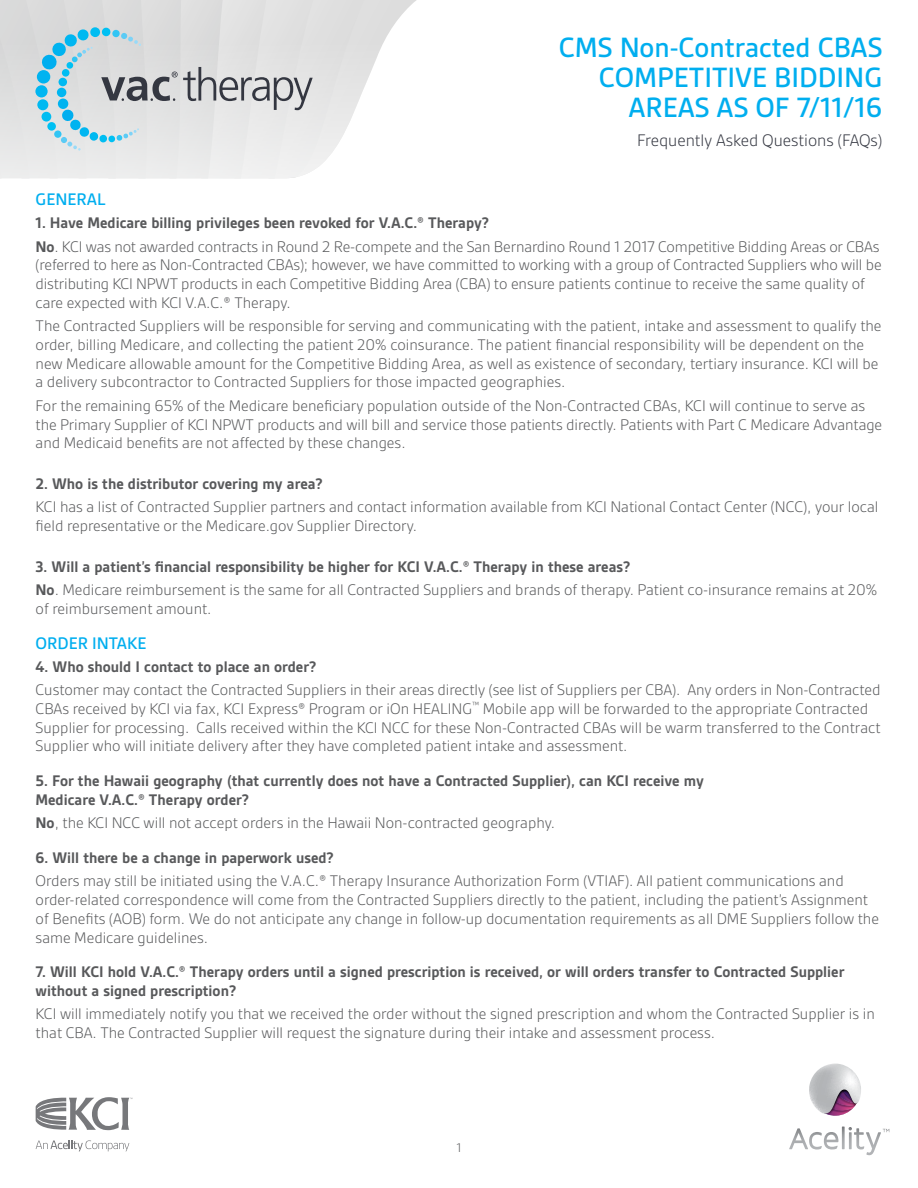
<style>
.page{position:relative;width:918px;height:1188px;background:#fff}
.page>*{position:absolute;margin:0;border:0;box-sizing:border-box;transform-origin:0 0}
.t1{font:500 30px/30px "Gesta";color:#00aeef;text-align:right}
.t2{font:300 18px "Gesta";color:#343741}
.t3{font:500 18px "Gesta";color:#00aeef}
.t4{font:300 16.5px/18.8px "Gesta";color:#58595b}
.t5{font:700 16.5px/18.8px "Gesta";color:#58595b}
.t6{font:300 13.5px "Gesta";color:#58595b}
.s1{font-weight:700}
</style>
<div class="page">
<svg style="left:809px;top:1064px;width:52px;height:52px"></svg>
<svg style="left:789px;top:1127px;width:100px;height:28px"></svg>
<svg style="left:0;top:0;width:416px;height:178px"></svg>
<svg style="left:36px;top:1140px;width:93px;height:11px"></svg>
<svg style="left:36px;top:1097px;width:97px;height:33px"></svg>
<h1 class="t1" style="left:559px;top:32px;width:325px">CMS Non-Contracted CBAS<br>COMPETITIVE BIDDING<br>AREAS AS OF 7/11/16</h1>
<p class="t2" style="left:637px;top:130px;width:247px">Frequently Asked Questions (FAQs)</p>
<p class="t3" style="left:36px;top:189px;width:72px">GENERAL</p>
<p class="t4" style="left:36px;top:211px;width:845px;line-height:23.4px"><span class="s1">1. Have Medicare billing privileges been revoked for V.A.C.® Therapy?<br>No</span>. KCI was not awarded contracts in Round 2 Re-compete and the San Bernardino Round 1 2017 Competitive Bidding Areas or CBAs</p>
<p class="t4" style="left:36px;top:256px;width:847px">(referred to here as Non-Contracted CBAs); however, we have committed to working with a group of Contracted Suppliers who will be distributing KCI NPWT products in each Competitive Bidding Area (CBA) to ensure patients continue to receive the same quality of care expected with KCI V.A.C.® Therapy.</p>
<p class="t4" style="left:36px;top:316px;width:847px">The Contracted Suppliers will be responsible for serving and communicating with the patient, intake and assessment to qualify the order, billing Medicare, and collecting the patient 20% coinsurance. The patient financial responsibility will be dependent on the new Medicare allowable amount for the Competitive Bidding Area, as well as existence of secondary, tertiary insurance. KCI will be a delivery subcontractor to Contracted Suppliers for those impacted geographies.</p>
<p class="t4" style="left:36px;top:396px;width:848px">For the remaining 65% of the Medicare beneficiary population outside of the Non-Contracted CBAs, KCI will continue to serve as the Primary Supplier of KCI NPWT products and will bill and service those patients directly. Patients with Part C Medicare Advantage and Medicaid benefits are not affected by these changes.</p>
<p class="t5" style="left:36px;top:474px;width:289px">2. Who is the distributor covering my area?</p>
<p class="t4" style="left:36px;top:497px;width:844px">KCI has a list of Contracted Supplier partners and contact information available from KCI National Contact Center (NCC), your local field representative or the Medicare.gov Supplier Directory.</p>
<p class="t4" style="left:36px;top:555px;width:843px;line-height:23.4px"><span class="s1">3. Will a patient’s financial responsibility be higher for KCI V.A.C.® Therapy in these areas?<br>No</span>. Medicare reimbursement is the same for all Contracted Suppliers and brands of therapy. Patient co-insurance remains at 20%</p>
<p class="t4" style="left:36px;top:599px;width:177px">of reimbursement amount.</p>
<p class="t3" style="left:36px;top:633px;width:112px">ORDER INTAKE</p>
<p class="t5" style="left:36px;top:657px;width:282px">4. Who should I contact to place an order?</p>
<p class="t4" style="left:36px;top:680px;width:847px">Customer may contact the Contracted Suppliers in their areas directly (see list of Suppliers per CBA). Any orders in Non-Contracted CBAs received by KCI via fax, KCI Express® Program or iOn HEALING<sup>™</sup> Mobile app will be forwarded to the appropriate Contracted Supplier for processing. Calls received within the KCI NCC for these Non-Contracted CBAs will be warm transferred to the Contract Supplier who will initiate delivery after they have completed patient intake and assessment.</p>
<p class="t5" style="left:36px;top:771px;width:670px">5. For the Hawaii geography (that currently does not have a Contracted Supplier), can KCI receive my<br>Medicare V.A.C.® Therapy order?</p>
<p class="t4" style="left:36px;top:813px;width:521px"><span class="s1">No</span>, the KCI NCC will not accept orders in the Hawaii Non-contracted geography.</p>
<p class="t5" style="left:36px;top:848px;width:300px">6. Will there be a change in paperwork used?</p>
<p class="t4" style="left:36px;top:871px;width:845px">Orders may still be initiated using the V.A.C.® Therapy Insurance Authorization Form (VTIAF). All patient communications and order-related correspondence will come from the Contracted Suppliers directly to the patient, including the patient’s Assignment of Benefits (AOB) form. We do not anticipate any change in follow-up documentation requirements as all DME Suppliers follow the same Medicare guidelines.</p>
<p class="t5" style="left:36px;top:963px;width:810px">7. Will KCI hold V.A.C.® Therapy orders until a signed prescription is received, or will orders transfer to Contracted Supplier without a signed prescription?</p>
<p class="t4" style="left:36px;top:1004px;width:841px">KCI will immediately notify you that we received the order without the signed prescription and whom the Contracted Supplier is in that CBA. The Contracted Supplier will request the signature during their intake and assessment process.</p>
<p class="t6" style="left:456px;top:1140px;width:7px">1</p>
</div>
